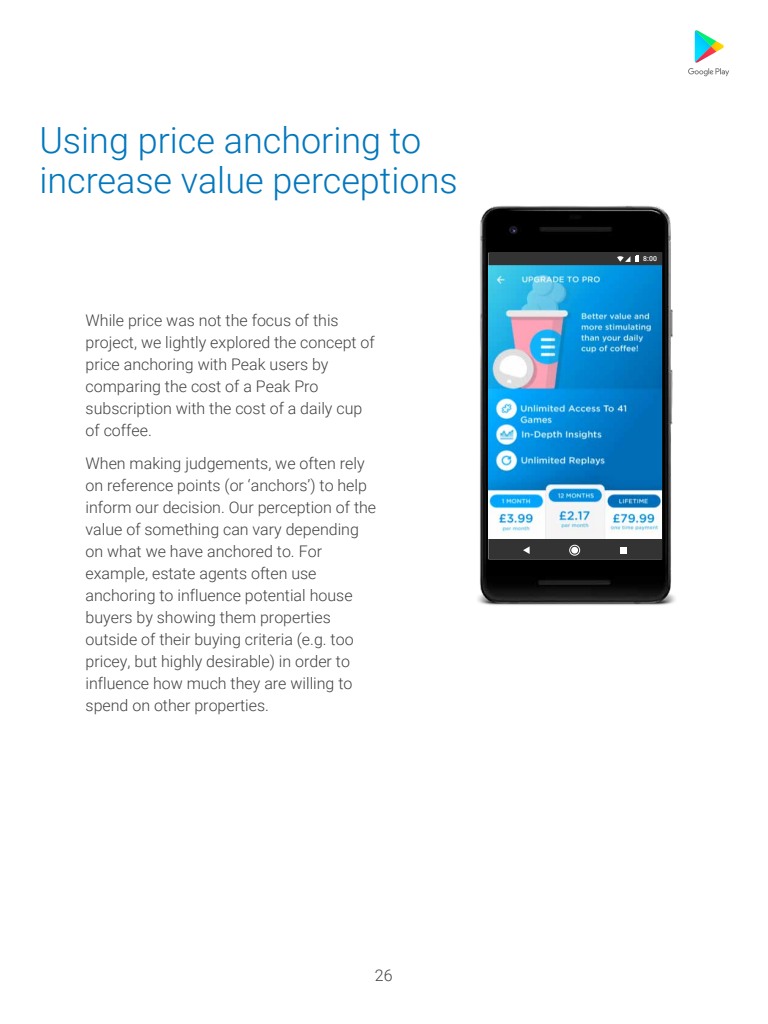
<style>
.page{position:relative;width:768px;height:1024px;background:#fff}
.page>*{position:absolute;margin:0;border:0;box-sizing:border-box;transform-origin:0 0}
.t1{font:300 36px/40px "Roboto";color:#0277bd}
.t2{font:300 16px/22px "Roboto";color:#424242}
.t3{font:500 6.8px "Roboto";color:#fff}
</style>
<div class="page">
<img style="left:477px;top:205px;width:199px;height:400px">
<div style="left:489px;top:253px;width:172px;height:306px;background:#333"></div>
<svg style="left:617px;top:256px;width:22px;height:6px"></svg>
<img style="left:489px;top:265px;width:172px;height:274px">
<svg style="left:688px;top:30px;width:41px;height:46px"></svg>
<svg style="left:523px;top:546px;width:7px;height:8px"></svg>
<div style="left:569px;top:545px;width:11px;height:10px;border:1px solid #fff;border-radius:50%"></div>
<div style="left:571px;top:547px;width:7px;height:7px;background:#fff;border-radius:50%"></div>
<div style="left:620px;top:547px;width:7px;height:7px;background:#fff"></div>
<h1 class="t1" style="left:39px;top:119px;width:420px">Using price anchoring to increase value perceptions</h1>
<p class="t2" style="left:86px;top:308px;width:291px">While price was not the focus of this project, we lightly explored the concept of price anchoring with Peak users by comparing the cost of a Peak Pro subscription with the cost of a daily cup of coffee.</p>
<p class="t2" style="left:86px;top:451px;width:292px">When making judgements, we often rely on reference points (or ‘anchors’) to help inform our decision. Our perception of the value of something can vary depending on what we have anchored to. For example, estate agents often use anchoring to influence potential house buyers by showing them properties outside of their buying criteria (e.g. too pricey, but highly desirable) in order to influence how much they are willing to spend on other properties.</p>
<p class="t2" style="left:375px;top:963px;width:19px">26</p>
<p class="t3" style="left:643px;top:254px;width:15px">8:00</p>
</div>
